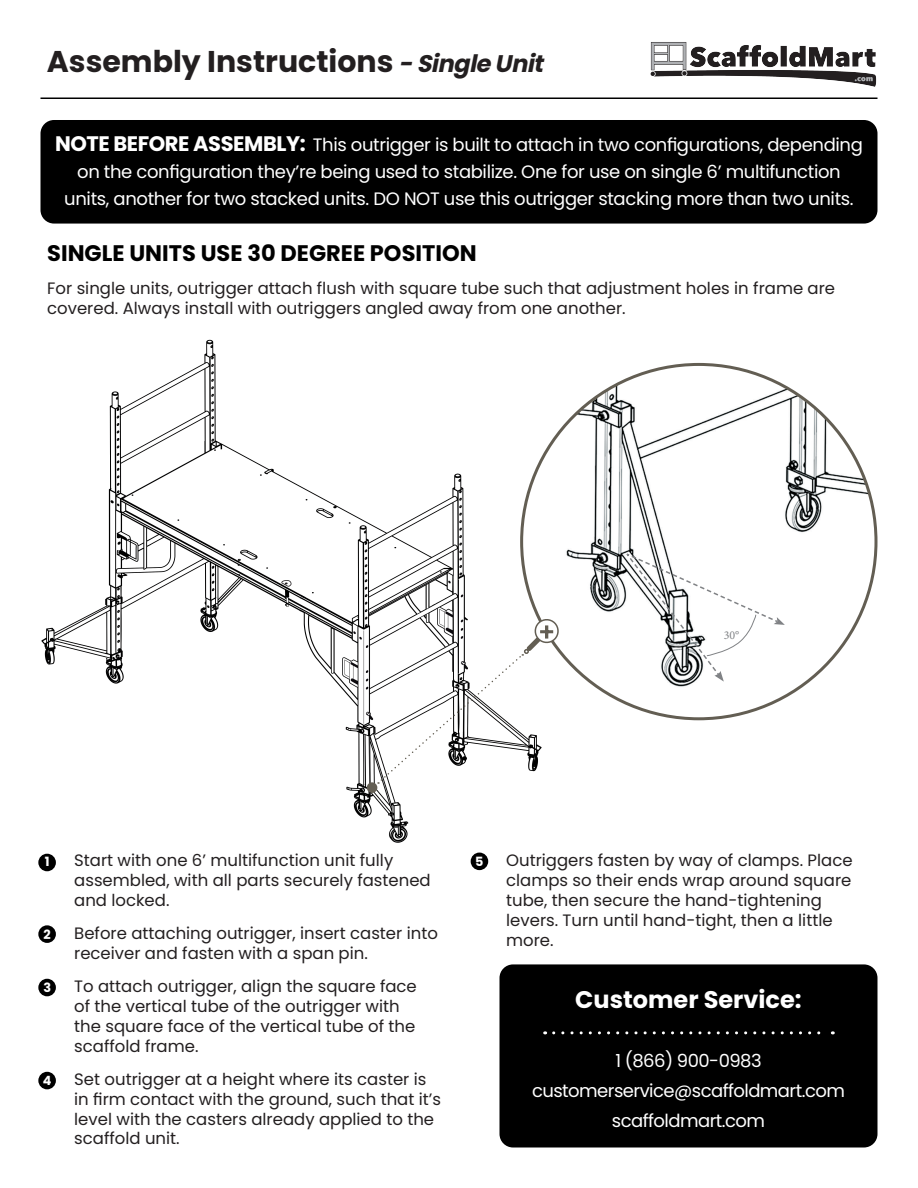
<style>
.page{position:relative;width:918px;height:1188px;background:#fff}
.page>*{position:absolute;margin:0;border:0;box-sizing:border-box;transform-origin:0 0}
.t1{font:700 30px "Poppins";color:#231f20}
.t2{font:700 24px "Poppins";color:#fff}
.Paragraph_Style_1{font:700 22.5px "Poppins";color:#000}
.Paragraph_Style_1-2{font:18px/27px "Poppins";letter-spacing:-.02em;color:#fff;text-align:center}
.Paragraph_Style_1-3{font:16.5px/19.8px "Poppins";color:#231f20}
.t3{font:700 12.75px "Poppins";color:#fff}
.t4{font:12px "Minion Pro";color:#808285}
.s1{font-style:italic;font-size:24px}
.s2{font-weight:700;font-size:21px}
</style>
<div class="page">
<img style="left:41px;top:339px;width:487px;height:515px">
<div style="left:38px;top:854px;width:18px;height:17px;background:#000;border-radius:50%"></div>
<div style="left:38px;top:925px;width:18px;height:18px;background:#000;border-radius:50%"></div>
<div style="left:471px;top:853px;width:17px;height:17px;background:#000;border-radius:50%"></div>
<div style="left:38px;top:979px;width:18px;height:17px;background:#000;border-radius:50%"></div>
<div style="left:38px;top:1072px;width:18px;height:17px;background:#000;border-radius:50%"></div>
<hr style="left:40px;top:98px;width:838px;height:1px;background:#000">
<img style="left:650px;top:42px;width:227px;height:45px">
<div style="left:40px;top:120px;width:838px;height:104px;background:#000;border-radius:14px"></div>
<img style="left:528px;top:364px;width:346px;height:344px">
<svg style="left:622px;top:550px;width:163px;height:132px"></svg>
<svg style="left:378px;top:616px;width:183px;height:168px"></svg>
<div style="left:367px;top:782px;width:10px;height:11px;background:#635e53;border-radius:50%"></div>
<div style="left:500px;top:964px;width:378px;height:184px;background:#000;border-radius:14px"></div>
<svg style="left:554px;top:1031px;width:279px;height:3px"></svg>
<p class="t1" style="left:47px;top:44px;width:506px">Assembly Instructions <span class="s1">-SingleUnit</span></p>
<p class="Paragraph_Style_1-2" style="left:55px;top:132px;width:809px"><span class="s2">NOTE BEFORE ASSEMBLY:</span> This outrigger is built to attach in two configurations, depending on the configuration they’re being used to stabilize. One for use on single 6’ multifunction units, another for two stacked units. DO NOT use this outrigger stacking more than two units.</p>
<p class="Paragraph_Style_1" style="left:47px;top:240px;width:431px">SINGLE UNITS USE 30 DEGREE POSITION</p>
<p class="Paragraph_Style_1-3" style="left:47px;top:278px;width:789px">For single units, outrigger attach flush with square tube such that adjustment holes in frame are covered. Always install with outriggers angled away from one another.</p>
<p class="t4" style="left:724px;top:627px;width:17px">30°</p>
<p class="t3" style="left:45px;top:854px;width:6px">1</p>
<p class="Paragraph_Style_1-3" style="left:74px;top:851px;width:358px">Start with one 6’ multifunction unit fully assembled, with all parts securely fastened and locked.</p>
<p class="t3" style="left:44px;top:927px;width:9px">2</p>
<p class="Paragraph_Style_1-3" style="left:74px;top:924px;width:365px">Before attaching outrigger, insert caster into receiver and fasten with a span pin.</p>
<p class="t3" style="left:43px;top:980px;width:9px">3</p>
<p class="Paragraph_Style_1-3" style="left:74px;top:977px;width:344px">To attach outrigger, align the square face of the vertical tube of the outrigger with the square face of the vertical tube of the scaffold frame.</p>
<p class="t3" style="left:43px;top:1073px;width:10px">4</p>
<p class="Paragraph_Style_1-3" style="left:74px;top:1069px;width:368px">Set outrigger at a height where its caster is in firm contact with the ground, such that it’s level with the casters already applied to the scaffold unit.</p>
<p class="t3" style="left:475px;top:854px;width:10px">5</p>
<p class="Paragraph_Style_1-3" style="left:506px;top:851px;width:348px">Outriggers fasten by way of clamps. Place clamps so their ends wrap around square tube, then secure the hand-tightening levers. Turn until hand-tight, then a little more.</p>
<p class="t2" style="left:575px;top:986px;width:228px">Customer Service:</p>
<p class="Paragraph_Style_1-2" style="left:615px;top:1047px;width:148px">1 (866) 900-0983</p>
<p class="Paragraph_Style_1-2" style="left:532px;top:1077px;width:314px">customerservice@scaffoldmart.com</p>
<p class="Paragraph_Style_1-2" style="left:612px;top:1107px;width:155px">scaffoldmart.com</p>
</div>
